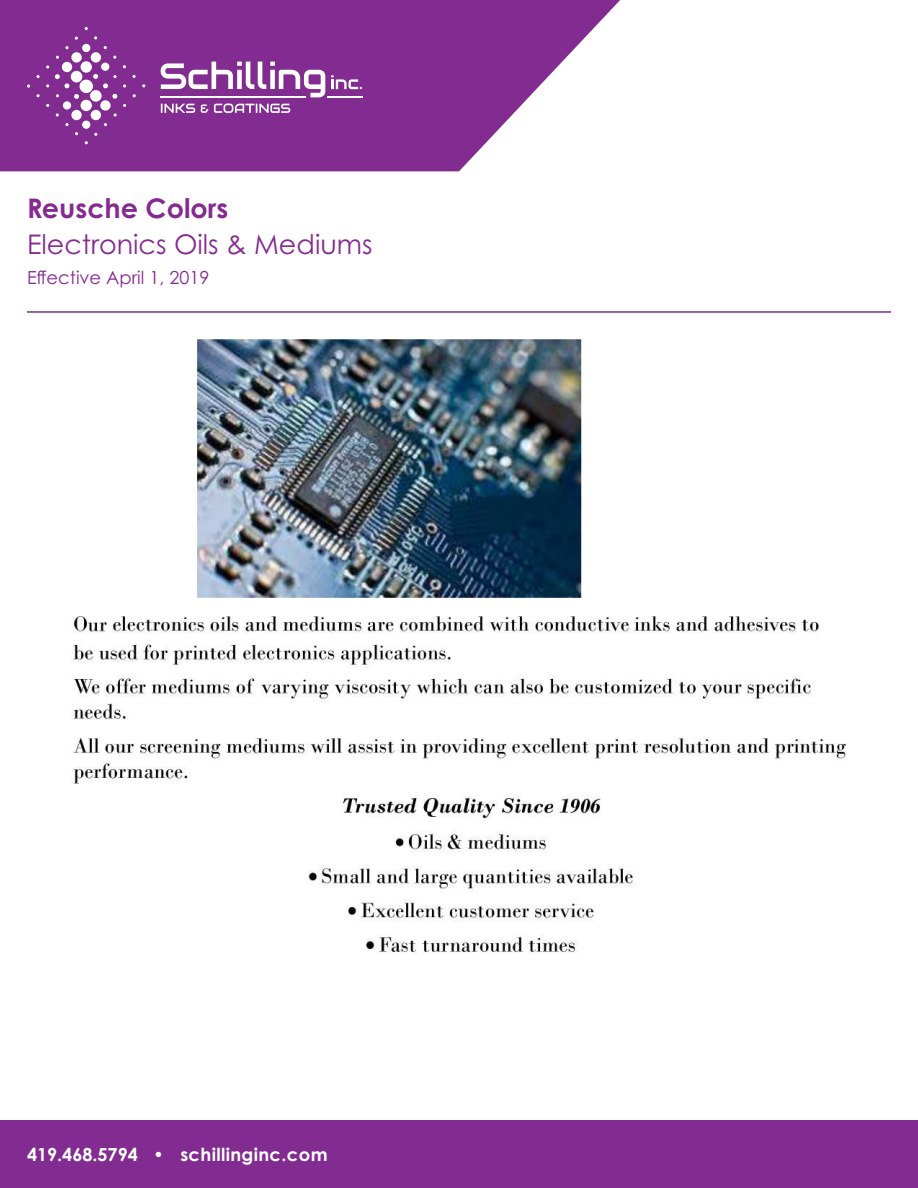
<style>
.page{position:relative;width:918px;height:1188px;background:#fff}
.page>*{position:absolute;margin:0;border:0;box-sizing:border-box;transform-origin:0 0}
.t1{font:27px "Century Gothic Pro";color:#852a91}
.t2{font:700 27px "Century Gothic Pro";color:#852a91}
.t3{font:700 18px "Century Gothic Pro";letter-spacing:.02em;color:#fff}
.t4{font:18px "Century Gothic Pro";color:#852a91}
</style>
<div class="page">
<svg style="left:0;top:0;width:620px;height:171px;fill:#822b91"></svg>
<svg style="left:161px;top:103px;width:129px;height:10px"></svg>
<hr style="left:327px;top:96px;width:36px;height:1px;background:#fff">
<svg style="left:161px;top:62px;width:164px;height:35px"></svg>
<svg style="left:331px;top:75px;width:31px;height:14px"></svg>
<div style="left:82px;top:44px;width:8px;height:8px;background:#fff;border-radius:50%"></div>
<div style="left:81px;top:61px;width:11px;height:12px;background:#fff;border-radius:50%"></div>
<div style="left:62px;top:62px;width:10px;height:10px;background:#fff;border-radius:50%"></div>
<div style="left:81px;top:100px;width:11px;height:11px;background:#fff;border-radius:50%"></div>
<div style="left:100px;top:100px;width:11px;height:11px;background:#fff;border-radius:50%"></div>
<div style="left:71px;top:52px;width:11px;height:11px;background:#fff;border-radius:50%"></div>
<div style="left:91px;top:52px;width:10px;height:11px;background:#fff;border-radius:50%"></div>
<div style="left:71px;top:110px;width:11px;height:10px;background:#fff;border-radius:50%"></div>
<div style="left:91px;top:110px;width:10px;height:10px;background:#fff;border-radius:50%"></div>
<div style="left:71px;top:71px;width:11px;height:11px;background:#fff;border-radius:50%"></div>
<div style="left:80px;top:80px;width:13px;height:13px;background:#fff;border-radius:50%"></div>
<div style="left:90px;top:90px;width:12px;height:12px;background:#fff;border-radius:50%"></div>
<div style="left:101px;top:63px;width:8px;height:8px;background:#fff;border-radius:50%"></div>
<div style="left:82px;top:121px;width:8px;height:8px;background:#fff;border-radius:50%"></div>
<div style="left:63px;top:101px;width:8px;height:9px;background:#fff;border-radius:50%"></div>
<svg style="left:65px;top:123px;width:4px;height:3px"></svg>
<svg style="left:56px;top:113px;width:3px;height:4px"></svg>
<svg style="left:114px;top:113px;width:3px;height:4px"></svg>
<svg style="left:46px;top:65px;width:3px;height:4px"></svg>
<svg style="left:65px;top:46px;width:4px;height:3px"></svg>
<svg style="left:123px;top:84px;width:3px;height:4px"></svg>
<svg style="left:55px;top:74px;width:14px;height:14px"></svg>
<svg style="left:74px;top:94px;width:5px;height:5px"></svg>
<svg style="left:93px;top:74px;width:24px;height:14px"></svg>
<svg style="left:112px;top:94px;width:5px;height:5px"></svg>
<div style="left:0;top:1121px;width:918px;height:67px;background:#822b91"></div>
<img style="left:72px;top:340px;width:775px;height:613px">
<hr style="left:27px;top:311px;width:864px;height:2px;background:#822b91">
<h1 class="t2" style="left:27px;top:192px;width:203px">Reusche Colors</h1>
<h1 class="t1" style="left:27px;top:228px;width:347px">Electronics Oils &amp; Mediums</h1>
<p class="t4" style="left:27px;top:267px;width:184px">Effective April 1, 2019</p>
<p class="t3" style="left:27px;top:1143px;width:302px">419.468.5794 • schillinginc.com</p>
</div>
